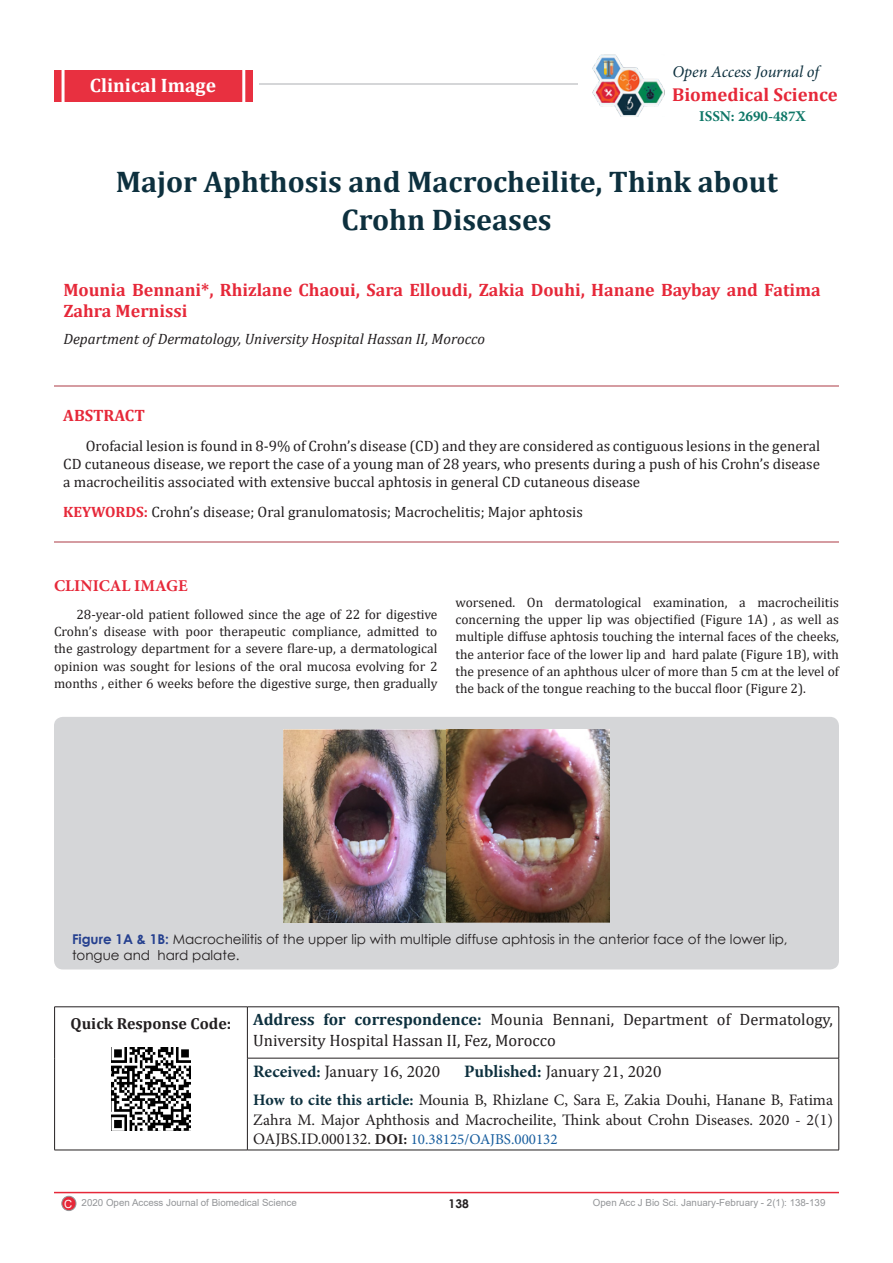
<style>
.page{position:relative;width:893px;height:1263px;background:#fff}
.page>*{position:absolute;margin:0;border:0;box-sizing:border-box;transform-origin:0 0}
.t1{font:700 30px/37.5px "Cambria";color:#0d303e;text-align:center}
.t2{font:700 19.5px "Cambria";color:#fff}
.t3{font:700 18.75px "Cambria";color:#e62839}
.t4{font:700 18px/21px "Cambria";color:#e62839}
.t5{font:17.4px "Minion Pro";color:#231f20}
.t6{font:16.5px/21px "Cambria";color:#231f20}
.t7{font:italic 16.5px "Minion Pro";letter-spacing:-.01em;color:#0d303e}
.t8{font:700 16.5px "Minion Pro";color:#e62839}
.t9{font:700 16.5px "Cambria";color:#e62839}
.t10{font:16.05px/19.5px "Minion Pro";color:#231f20}
.t11{font:700 16.05px "Cambria";color:#231f20}
.t12{font:15px/18px "Cambria";color:#231f20;text-align:justify}
.t13{font:italic 15px "Cambria";color:#231f20}
.t14{font:15px "Minion Pro";color:#175d9e}
.t15{font:700 15px "Minion Pro";color:#0d7666}
.t16{font:13.5px/17.2px "Cambria";color:#231f20;text-align:justify}
.t17{font:13.5px/16.2px "Century Gothic";color:#231f20}
.t18{font:700 12px "Century Gothic";color:#231f20}
.t19{font:11.25px "Arial";color:#fff}
.t20{font:9.75px "Arial";color:#939598}
.s1{font-weight:700;color:#e62839}
.s2{font-weight:700;color:#25408f}
.s3{font-weight:700;color:#0d303e}
.s4{font-weight:700;font-size:16.5px;color:#0d303e}
.s5{font-size:16.05px;color:#231f20}
.s6{font-weight:700;color:#231f20}
</style>
<div class="page">
<hr style="left:54px;top:1192px;width:785px;height:1px;background:#e62839">
<div style="left:62px;top:1196px;width:14px;height:14px;background:#e62839;border-radius:50%"></div>
<div style="left:62px;top:1196px;width:14px;height:15px;border:1px solid #939598;border-radius:50%"></div>
<hr style="left:0;top:0;width:1px;height:31px;background:#e62839">
<hr style="left:54px;top:1006px;width:193px;height:1px;background:#231f20">
<hr style="left:54px;top:1007px;width:1px;height:51px;background:#231f20">
<hr style="left:247px;top:1006px;width:592px;height:1px;background:#231f20">
<hr style="left:247px;top:1007px;width:1px;height:51px;background:#231f20">
<hr style="left:838px;top:1007px;width:1px;height:51px;background:#231f20">
<hr style="left:54px;top:1058px;width:1px;height:92px;background:#231f20">
<hr style="left:247px;top:1058px;width:592px;height:1px;background:#231f20">
<hr style="left:247px;top:1058px;width:1px;height:92px;background:#231f20">
<hr style="left:838px;top:1058px;width:1px;height:92px;background:#231f20">
<hr style="left:54px;top:1150px;width:193px;height:1px;background:#231f20">
<hr style="left:247px;top:1150px;width:592px;height:1px;background:#231f20">
<img style="left:112px;top:1047px;width:78px;height:83px">
<div style="left:54px;top:70px;width:198px;height:32px;background:#e83040"></div>
<hr style="left:260px;top:83px;width:318px;height:2px;background:#d5d6d8">
<hr style="left:54px;top:385px;width:784px;height:1px;background:#d59ca1">
<hr style="left:55px;top:542px;width:784px;height:1px;background:#d59ca1">
<hr style="left:62px;top:69px;width:3px;height:34px;background:#fff">
<hr style="left:242px;top:69px;width:3px;height:34px;background:#fff">
<div style="left:54px;top:717px;width:785px;height:252px;background:#d5d6d8;border-radius:9px"></div>
<img style="left:283px;top:730px;width:327px;height:193px">
<img style="left:592px;top:54px;width:73px;height:63px">
<p class="t2" style="left:90px;top:72px;width:128px">Clinical Image</p>
<p class="t7" style="left:672px;top:60px;width:148px">Open Access Journal of</p>
<p class="t3" style="left:672px;top:81px;width:167px">Biomedical Science</p>
<p class="t15" style="left:699px;top:106px;width:108px">ISSN: 2690-487X</p>
<p class="t1" style="left:116px;top:162px;width:663px">Major Aphthosis and Macrocheilite, Think about<br>Crohn Diseases</p>
<p class="t4" style="left:63px;top:279px;width:759px">Mounia Bennani*, Rhizlane Chaoui, Sara Elloudi, Zakia Douhi, Hanane Baybay and Fatima<br>Zahra Mernissi</p>
<p class="t13" style="left:63px;top:328px;width:423px">Department of Dermatology, University Hospital Hassan II, Morocco</p>
<p class="t9" style="left:63px;top:404px;width:83px">ABSTRACT</p>
<p class="t12" style="left:63px;top:437px;width:758px;text-indent:22px">Orofacial lesion is found in 8-9% of Crohn’s disease (CD) and they are considered as contiguous lesions in the general CD cutaneous disease, we report the case of a young man of 28 years, who presents during a push of his Crohn’s disease a macrocheilitis associated with extensive buccal aphtosis in general CD cutaneous disease</p>
<p class="t12" style="left:63px;top:503px;width:521px"><span class="s1">KEYWORDS:</span> Crohn’s disease; Oral granulomatosis; Macrochelitis; Major aphtosis</p>
<p class="t8" style="left:54px;top:574px;width:135px">CLINICAL IMAGE</p>
<p class="t16" style="left:54px;top:605px;width:385px;text-indent:22px">28-year-old patient followed since the age of 22 for digestive Crohn’s disease with poor therapeutic compliance, admitted to the gastrology department for a severe flare-up, a dermatological opinion was sought for lesions of the oral mucosa evolving for 2 months , either 6 weeks before the digestive surge, then gradually</p>
<p class="t16" style="left:455px;top:593px;width:385px">worsened. On dermatological examination, a macrocheilitis concerning the upper lip was objectified (Figure 1A) , as well as multiple diffuse aphtosis touching the internal faces of the cheeks, the anterior face of the lower lip and hard palate (Figure 1B), with the presence of an aphthous ulcer of more than 5 cm at the level of the back of the tongue reaching to the buccal floor (Figure 2).</p>
<p class="t17" style="left:72px;top:930px;width:717px"><span class="s2">Figure 1A &amp; 1B:</span> Macrocheilitis of the upper lip with multiple diffuse aphtosis in the anterior face of the lower lip, tongue and hard palate.</p>
<p class="t11" style="left:71px;top:1012px;width:162px">Quick Response Code:</p>
<p class="t6" style="left:253px;top:1009px;width:581px"><span class="s3">Address for correspondence:</span> Mounia Bennani, Department of Dermatology,<br>University Hospital Hassan II, Fez, Morocco</p>
<p class="t5" style="left:253px;top:1059px;width:189px"><span class="s3">Rece</span><span class="s4">ived:</span> January 16, 2020</p>
<p class="t5" style="left:464px;top:1059px;width:199px"><span class="s3">Published:</span> January 21, 2020</p>
<p class="t10" style="left:253px;top:1090px;width:581px"><span class="s3">How to cite this article:</span> Mounia B, Rhizlane C, Sara E, Zakia Douhi, Hanane B, Fatima<br>Zahra M. Major Aphthosis and Macrocheilite, Think about Crohn Diseases. 2020 - 2(1)</p>
<p class="t14" style="left:253px;top:1129px;width:306px"><span class="s5">OAJBS.ID.000132.</span> <span class="s6">DOI:</span> 10.38125/OAJBS.000132</p>
<p class="t19" style="left:64px;top:1196px;width:10px">C</p>
<p class="t20" style="left:82px;top:1196px;width:217px">2020 Open Access Journal of Biomedical Science</p>
<p class="t18" style="left:449px;top:1195px;width:22px">138</p>
<p class="t20" style="left:593px;top:1196px;width:234px">Open Acc J Bio Sci. January-February - 2(1): 138-139</p>
</div>
